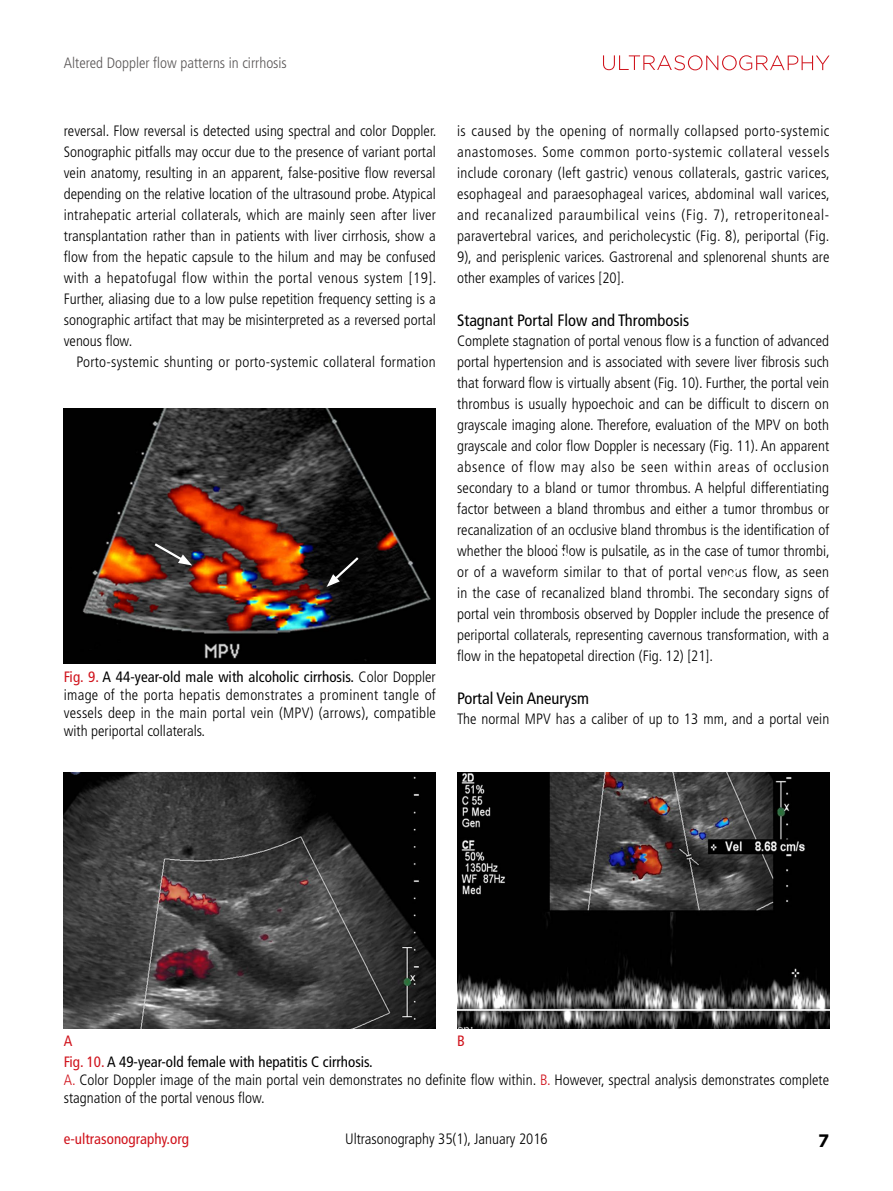
<style>
.page{position:relative;width:893px;height:1191px;background:#fff}
.page>*{position:absolute;margin:0;border:0;box-sizing:border-box;transform-origin:0 0}
.t1{font:700 18px "Gotham";color:#000}
.t2{font:condensed 16.5px "Frutiger LT Std";color:#000}
.t3{font:300 condensed 15px/21px "Frutiger LT Std";color:#000;text-align:justify}
.t4{font:300 condensed 15px "Frutiger LT Std";letter-spacing:.02em;color:#000}
.t5{font:300 condensed 15px "Frutiger LT Std";color:#5a5757}
.t6{font:condensed 15px "Frutiger LT Std";color:#d0131c}
.s1{font-weight:400;color:#d0131c}
.s2{font-weight:400}
.s3{color:#d0131c}
</style>
<div class="page">
<svg style="left:603px;top:55px;width:226px;height:15px"></svg>
<img style="left:64px;top:408px;width:372px;height:255px">
<img style="left:64px;top:773px;width:372px;height:255px">
<img style="left:457px;top:773px;width:372px;height:255px">
<svg style="left:152px;top:541px;width:40px;height:24px"></svg>
<svg style="left:327px;top:555px;width:34px;height:32px"></svg>
<p class="t5" style="left:64px;top:54px;width:225px">Altered Doppler flow patterns in cirrhosis</p>
<p class="t3" style="left:64px;top:120px;width:374px">reversal. Flow reversal is detected using spectral and color Doppler.<br>Sonographic pitfalls may occur due to the presence of variant portal vein anatomy, resulting in an apparent, false-positive flow reversal depending on the relative location of the ultrasound probe. Atypical intrahepatic arterial collaterals, which are mainly seen after liver transplantation rather than in patients with liver cirrhosis, show a flow from the hepatic capsule to the hilum and may be confused with a hepatofugal flow within the portal venous system [19].<br>Further, aliasing due to a low pulse repetition frequency setting is a sonographic artifact that may be misinterpreted as a reversed portal venous flow.</p>
<p class="t4" style="left:77px;top:353px;width:361px">Porto-systemic shunting or porto-systemic collateral formation</p>
<p class="t3" style="left:64px;top:668px;width:374px;line-height:18px"><span class="s1">Fig. 9.</span> <span class="s2">A 44-year-old male with alcoholic cirrhosis.</span> Color Doppler image of the porta hepatis demonstrates a prominent tangle of vessels deep in the main portal vein (MPV) (arrows), compatible with periportal collaterals.</p>
<p class="t3" style="left:457px;top:120px;width:374px">is caused by the opening of normally collapsed porto-systemic anastomoses. Some common porto-systemic collateral vessels include coronary (left gastric) venous collaterals, gastric varices, esophageal and paraesophageal varices, abdominal wall varices, and recanalized paraumbilical veins (Fig. 7), retroperitoneal&shy;paravertebral varices, and pericholecystic (Fig. 8), periportal (Fig.<br>9), and perisplenic varices. Gastrorenal and splenorenal shunts are other examples of varices [20].</p>
<p class="t2" style="left:457px;top:311px;width:234px">Stagnant Portal Flow and Thrombosis</p>
<p class="t3" style="left:457px;top:330px;width:374px">Complete stagnation of portal venous flow is a function of advanced portal hypertension and is associated with severe liver fibrosis such that forward flow is virtually absent (Fig. 10). Further, the portal vein thrombus is usually hypoechoic and can be difficult to discern on grayscale imaging alone. Therefore, evaluation of the MPV on both grayscale and color flow Doppler is necessary (Fig. 11). An apparent absence of flow may also be seen within areas of occlusion secondary to a bland or tumor thrombus. A helpful differentiating factor between a bland thrombus and either a tumor thrombus or recanalization of an occlusive bland thrombus is the identification of whether the blood flow is pulsatile, as in the case of tumor thrombi, or of a waveform similar to that of portal venous flow, as seen in the case of recanalized bland thrombi. The secondary signs of portal vein thrombosis observed by Doppler include the presence of periportal collaterals, representing cavernous transformation, with a flow in the hepatopetal direction (Fig. 12) [21].</p>
<p class="t2" style="left:457px;top:689px;width:133px">Portal Vein Aneurysm</p>
<p class="t3" style="left:457px;top:708px;width:374px">The normal MPV has a caliber of up to 13 mm, and a portal vein</p>
<p class="t6" style="left:64px;top:1032px;width:10px">A</p>
<p class="t6" style="left:457px;top:1032px;width:9px">B</p>
<p class="t3" style="left:64px;top:1053px;width:767px;line-height:18px;text-align:left"><span class="s1">Fig. 10.</span> <span class="s2">A 49-year-old female with hepatitis C cirrhosis.<br></span><span class="s3">A.</span> Color Doppler image of the main portal vein demonstrates no definite flow within. <span class="s3">B.</span> However, spectral analysis demonstrates complete stagnation of the portal venous flow.</p>
<p class="t6" style="left:64px;top:1130px;width:127px">e-ultrasonography.org</p>
<p class="t3" style="left:345px;top:1128px;width:204px">Ultrasonography 35(1), January 2016</p>
<p class="t1" style="left:818px;top:1130px;width:13px">7</p>
</div>
